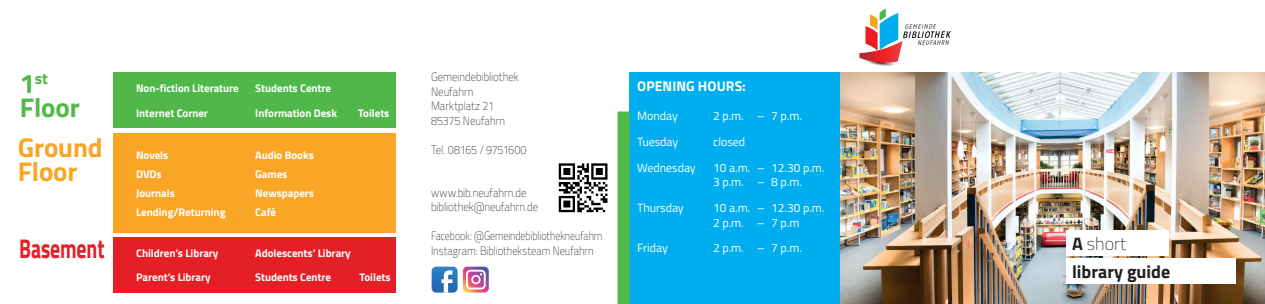
<style>
.page{position:relative;width:1265px;height:304px;background:#fff}
.page>*{position:absolute;margin:0;border:0;box-sizing:border-box;transform-origin:0 0}
.t1{font:700 27px/24px "Titillium";letter-spacing:-.005em;color:#f9a526}
.t2{font:700 27px "Titillium";letter-spacing:-.005em;color:#e41f26;scale:.73 1}
.t3{font:700 27px "Titillium";letter-spacing:-.005em;color:#51b949}
.t4{font:700 18px/28.3px "Titillium";color:#231f20}
.t5{font:700 15.7px "Titillium";color:#51b949}
.t6{font:700 14px "Titillium";letter-spacing:.005em;color:#fff}
.t7{font:12px/14.4px "Titillium";letter-spacing:-.005em;color:#fff}
.t8{font:100 12px/14.4px "Titillium";letter-spacing:-.005em;color:#231f20;scale:.9 1}
.t9{font:100 12px/14.4px "Titillium";letter-spacing:-.005em;color:#231f20;scale:.83 1}
.t10{font:700 11px "Titillium";letter-spacing:-.005em;color:#fff}
.s1{font-size:27px}
.s2{font-weight:100}
</style>
<div class="page">
<img style="left:839px;top:72px;width:425px;height:231px">
<svg style="left:859px;top:9px;width:92px;height:57px"></svg>
<div style="left:1066px;top:230px;width:103px;height:25px;background:#fff"></div>
<div style="left:1066px;top:258px;width:170px;height:25px;background:#fff"></div>
<div style="left:628px;top:72px;width:211px;height:231px;background:#00aeef"></div>
<div style="left:113px;top:72px;width:283px;height:56px;background:#4fb848"></div>
<div style="left:113px;top:237px;width:283px;height:55px;background:#e41f26"></div>
<div style="left:113px;top:133px;width:283px;height:99px;background:#f9a526"></div>
<div style="left:617px;top:111px;width:12px;height:192px;background:#51b949"></div>
<svg style="left:463px;top:266px;width:26px;height:26px"></svg>
<svg style="left:431px;top:266px;width:26px;height:26px"></svg>
<svg style="left:559px;top:163px;width:49px;height:50px"></svg>
<svg style="left:558px;top:163px;width:49px;height:49px"></svg>
<h3 class="t5" style="left:20px;top:66px;width:30px"><span class="s1">1</span>st</h3>
<h1 class="t3" style="left:20px;top:86px;width:61px">Floor</h1>
<h1 class="t1" style="left:18px;top:133px;width:86px">Ground<br>Floor</h1>
<h1 class="t2" style="left:19px;top:227px;width:118px">Basement</h1>
<p class="t10" style="left:136px;top:80px;width:104px">Non-fiction Literature</p>
<p class="t10" style="left:255px;top:80px;width:77px">Students Centre</p>
<p class="t10" style="left:136px;top:104px;width:73px">Internet Corner</p>
<p class="t10" style="left:255px;top:104px;width:83px">Information Desk</p>
<p class="t10" style="left:358px;top:104px;width:33px">Toilets</p>
<p class="t10" style="left:136px;top:146px;width:34px">Novels</p>
<p class="t10" style="left:255px;top:146px;width:60px">Audio Books</p>
<p class="t10" style="left:136px;top:165px;width:27px">DVDs</p>
<p class="t10" style="left:255px;top:165px;width:34px">Games</p>
<p class="t10" style="left:136px;top:184px;width:40px">Journals</p>
<p class="t10" style="left:255px;top:184px;width:60px">Newspapers</p>
<p class="t10" style="left:136px;top:203px;width:91px">Lending/Returning</p>
<p class="t10" style="left:255px;top:203px;width:22px">Café</p>
<p class="t10" style="left:136px;top:244px;width:84px">Children’s Library</p>
<p class="t10" style="left:255px;top:244px;width:97px">Adolescents’ Library</p>
<p class="t10" style="left:136px;top:268px;width:76px">Parent’s Library</p>
<p class="t10" style="left:255px;top:268px;width:77px">Students Centre</p>
<p class="t10" style="left:359px;top:268px;width:33px">Toilets</p>
<p class="t8" style="left:431px;top:69px;width:99px">Gemeindebibliothek<br>Neufahrn<br>Marktplatz 21<br>85375 Neufahrn</p>
<p class="t8" style="left:431px;top:141px;width:108px">Tel. 08165 / 9751600</p>
<p class="t8" style="left:431px;top:185px;width:120px">www.bib.neufahrn.de bibliothek@neufahrn.de</p>
<p class="t9" style="left:431px;top:228px;width:208px">Facebook: @Gemeindebibliothekneufahrn<br>Instagram: Bibliotheksteam Neufahrn</p>
<p class="t6" style="left:637px;top:76px;width:110px">OPENING HOURS:</p>
<p class="t7" style="left:637px;top:108px;width:42px">Monday</p>
<p class="t7" style="left:713px;top:108px;width:90px">2 p.m. – 7 p.m.</p>
<p class="t7" style="left:637px;top:134px;width:43px">Tuesday</p>
<p class="t7" style="left:713px;top:134px;width:34px">closed</p>
<p class="t7" style="left:637px;top:160px;width:60px">Wednesday</p>
<p class="t7" style="left:713px;top:160px;width:113px">10 a.m. – 12.30 p.m.<br>3 p.m. – 8 p.m.</p>
<p class="t7" style="left:637px;top:200px;width:48px">Thursday</p>
<p class="t7" style="left:713px;top:200px;width:113px">10 a.m. – 12.30 p.m.<br>2 p.m. – 7 p.m</p>
<p class="t7" style="left:637px;top:240px;width:32px">Friday</p>
<p class="t7" style="left:713px;top:240px;width:90px">2 p.m. – 7 p.m.</p>
<h2 class="t4" style="left:1071px;top:228px;width:100px">A <span class="s2">short </span>library guide</h2>
</div>
